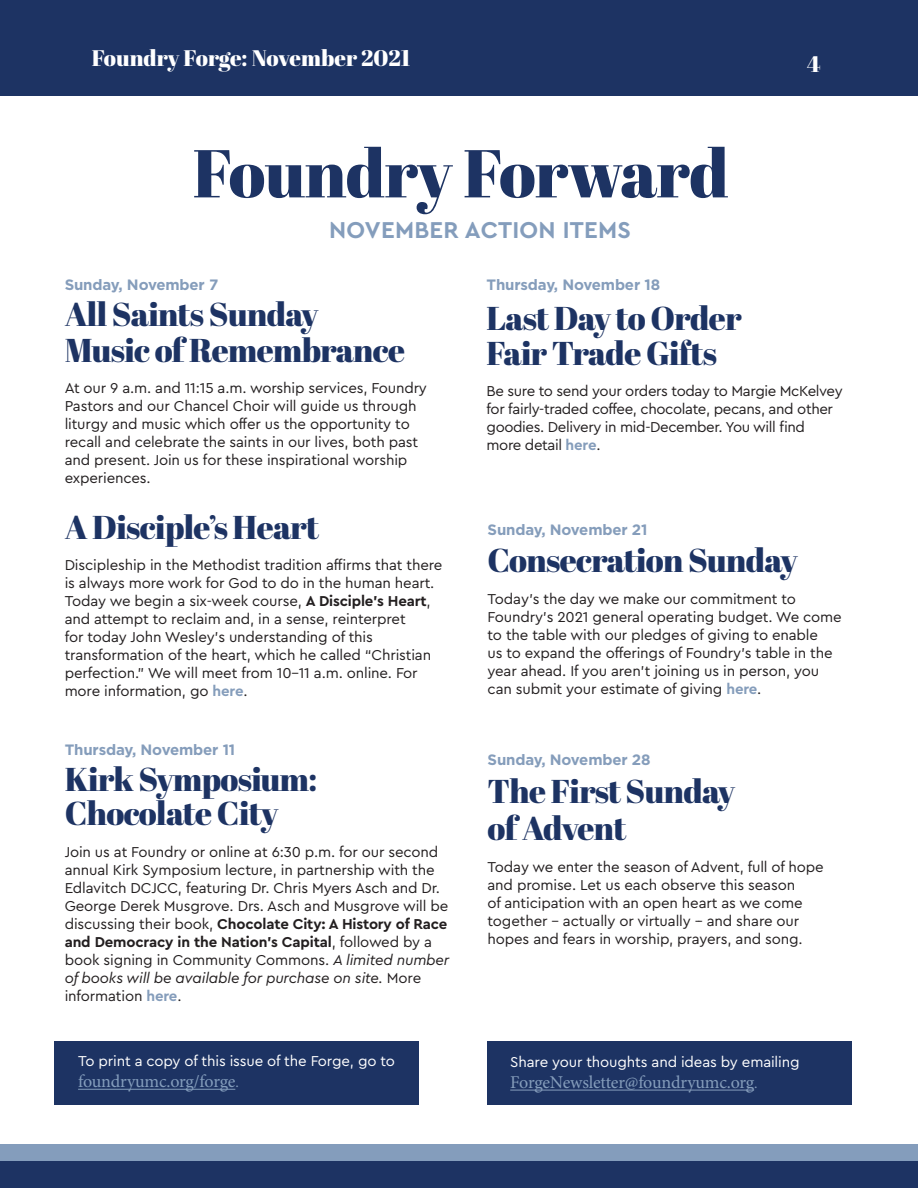
<style>
.page{position:relative;width:918px;height:1188px;background:#fff}
.page>*{position:absolute;margin:0;border:0;box-sizing:border-box;transform-origin:0 0}
.t1{font:67.5px "Abril Fatface";letter-spacing:-.01em;color:#1d3363}
.t2{font:33px/34.5px "Abril Fatface";letter-spacing:-.02em;color:#1d3363}
.t3{font:700 24px "Cera Pro";letter-spacing:.01em;color:#849dbc}
.t4{font:22.5px "Abril Fatface";color:#fff}
.t5{font:18px "Minion Pro";letter-spacing:-.015em;color:#859dbb}
.t6{font:18px "Minion Pro";letter-spacing:-.02em;color:#849dbc}
.t7{font:15px/18px "Cera Pro";letter-spacing:-.01em;color:#231f20}
.t8{font:700 15px "Gotham";letter-spacing:-.01em;color:#859dbb}
.t9{font:15px "Cera Pro";letter-spacing:-.01em;color:#fff}
.s1{font-weight:700}
.s2{font-weight:700;color:#859dbb}
.s3{font-style:italic}
.s4{font-size:15px}
</style>
<div class="page">
<div style="left:0;top:1153px;width:918px;height:35px;background:#1d3363"></div>
<div style="left:0;top:1145px;width:918px;height:16px;background:#849dbc"></div>
<div style="left:0;top:0;width:918px;height:95px;background:#1d3363"></div>
<div style="left:54px;top:1042px;width:365px;height:63px;background:#1d3363"></div>
<div style="left:488px;top:1042px;width:364px;height:63px;background:#1d3363"></div>
<hr style="left:78px;top:1089px;width:157px;height:1px;background:#849dbc">
<hr style="left:510px;top:1090px;width:244px;height:1px;background:#859dbb">
<h3 class="t4" style="left:92px;top:42px;width:320px">Foundry Forge: November 2021</h3>
<h3 class="t4" style="left:807px;top:49px;width:15px">4</h3>
<h3 class="t4" style="left:94px;top:49px;width:287px">Foundry Forge: August 2021</h3>
<h3 class="t4" style="left:811px;top:49px;width:14px">3</h3>
<h1 class="t1" style="left:193px;top:126px;width:538px">Foundry Forward</h1>
<h3 class="t3" style="left:329px;top:214px;width:303px">NOVEMBER ACTION ITEMS</h3>
<p class="t8" style="left:65px;top:276px;width:155px">Sunday, November 7</p>
<h2 class="t2" style="left:65px;top:295px;width:342px;line-height:36px">All Saints Sunday<br>Music of Remembrance</h2>
<p class="t7" style="left:65px;top:378px;width:364px">At our 9 a.m. and 11:15 a.m. worship services, Foundry Pastors and our Chancel Choir will guide us through liturgy and music which offer us the opportunity to recall and celebrate the saints in our lives, both past and present. Join us for these inspirational worship experiences.</p>
<h2 class="t2" style="left:65px;top:509px;width:256px">A Disciple’s Heart</h2>
<p class="t7" style="left:65px;top:555px;width:379px">Discipleship in the Methodist tradition affirms that there is always more work for God to do in the human heart.<br>Today we begin a six-week course, <span class="s1">A Disciple’s Heart</span>, and attempt to reclaim and, in a sense, reinterpret<br>for today John Wesley’s understanding of this transformation of the heart, which he called “Christian perfection.” We will meet from 10-11 a.m. online. For more information, go <span class="s2">here</span>.</p>
<p class="t8" style="left:65px;top:741px;width:172px">Thursday, November 11</p>
<h2 class="t2" style="left:65px;top:761px;width:254px">Kirk Symposium:<br>Chocolate City</h2>
<p class="t7" style="left:65px;top:842px;width:386px">Join us at Foundry or online at 6:30 p.m. for our second annual Kirk Symposium lecture, in partnership with the Edlavitch DCJCC, featuring Dr. Chris Myers Asch and Dr.<br>George Derek Musgrove. Drs. Asch and Musgrove will be discussing their book, <span class="s1">Chocolate City: A History of Race and Democracy in the Nation’s Capital</span>, followed by a book signing in Community Commons. <span class="s3">A limited number of books will be available for purchase on site.</span> More information <span class="s2">here</span>.</p>
<p class="t9" style="left:78px;top:1051px;width:318px">To print a copy of this issue of the Forge, go to</p>
<p class="t6" style="left:78px;top:1070px;width:162px">foundryumc.org/forge<span class="s4">.</span></p>
<p class="t8" style="left:486px;top:276px;width:175px">Thursday, November 18</p>
<h2 class="t2" style="left:486px;top:300px;width:257px">Last Day to Order<br>Fair Trade Gifts</h2>
<p class="t7" style="left:486px;top:381px;width:358px">Be sure to send your orders today to Margie McKelvey for fairly-traded coffee, chocolate, pecans, and other goodies. Delivery in mid-December. You will find more detail <span class="s2">here</span>.</p>
<p class="t8" style="left:488px;top:521px;width:161px">Sunday, November 21</p>
<h2 class="t2" style="left:488px;top:542px;width:312px">Consecration Sunday</h2>
<p class="t7" style="left:488px;top:589px;width:356px">Today’s the day we make our commitment to Foundry’s 2021 general operating budget. We come to the table with our pledges of giving to enable<br>us to expand the offerings of Foundry’s table in the year ahead. If you aren’t joining us in person, you can submit your estimate of giving <span class="s2">here</span>.</p>
<p class="t8" style="left:488px;top:751px;width:165px">Sunday, November 28</p>
<h2 class="t2" style="left:488px;top:772px;width:249px;line-height:37.5px">The First Sunday of Advent</h2>
<p class="t7" style="left:488px;top:857px;width:338px">Today we enter the season of Advent, full of hope and promise. Let us each observe this season<br>of anticipation with an open heart as we come together – actually or virtually -- and share our hopes and fears in worship, prayers, and song.</p>
<p class="t9" style="left:510px;top:1052px;width:291px">Share your thoughts and ideas by emailing</p>
<p class="t5" style="left:510px;top:1070px;width:249px">ForgeNewsletter@foundryumc.org<span class="s4">.</span></p>
</div>
